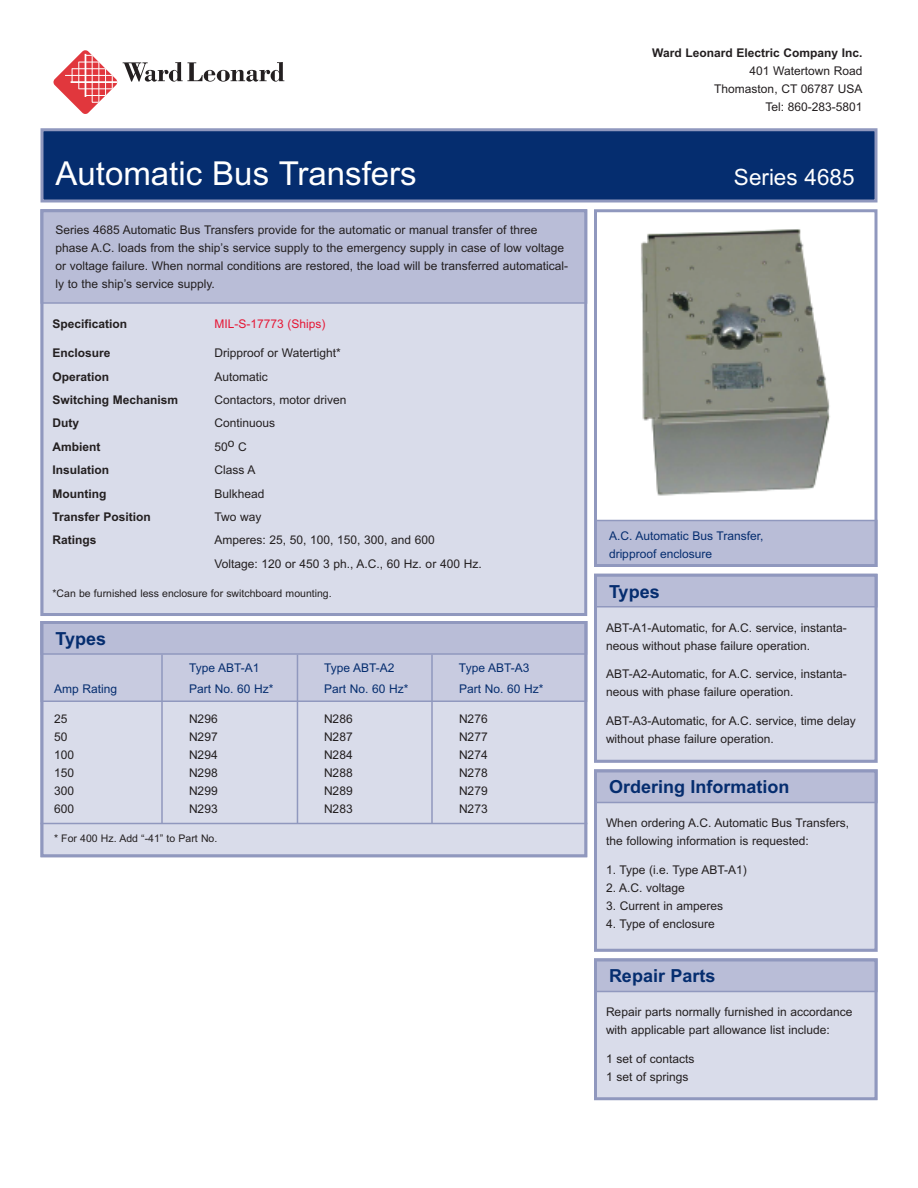
<style>
.page{position:relative;width:918px;height:1188px;background:#fff}
.page>*{position:absolute;margin:0;border:0;box-sizing:border-box;transform-origin:0 0}
.t1{font:33px "Arial MS";color:#fff}
.t2{font:22.5px "Arial MS";color:#fff}
.t3{font:18px "Arial Bold MS";color:#052d6f}
.t4{font:12px/18px "Arial MS";color:#231f20}
.t5{font:12px "Arial Bold MS";color:#231f20}
.t6{font:12px/18px "Arial MS";color:#052d6f}
.t7{font:12px "Arial MS";color:#e51836}
.t8{font:10.5px "Arial MS";color:#231f20}
</style>
<div class="page">
<div style="left:41px;top:622px;width:545px;height:234px;background:#d9dcea"></div>
<div style="left:41px;top:622px;width:545px;height:79px;background:#c8cbe0"></div>
<div style="left:40px;top:621px;width:547px;height:81px;border:2px solid #9098be"></div>
<div style="left:41px;top:622px;width:545px;height:32px;background:#b9bdd7"></div>
<div style="left:40px;top:621px;width:547px;height:34px;border:2px solid #9098be"></div>
<div style="left:40px;top:209px;width:547px;height:407px;background:#d9dcea"></div>
<div style="left:41px;top:210px;width:545px;height:93px;background:#b9bdd7"></div>
<div style="left:40px;top:209px;width:547px;height:95px;border:2px solid #9098be"></div>
<div style="left:594px;top:574px;width:284px;height:189px;background:#d9dcea"></div>
<div style="left:595px;top:574px;width:282px;height:33px;background:#b9bdd7"></div>
<div style="left:594px;top:574px;width:284px;height:34px;border:2px solid #9098be"></div>
<div style="left:594px;top:574px;width:284px;height:189px;border:3px solid #9098be"></div>
<svg style="left:53px;top:50px;width:231px;height:64px"></svg>
<div style="left:42px;top:130px;width:834px;height:71px;background:#052d6f"></div>
<div style="left:40px;top:128px;width:838px;height:74px;border:3px solid #9098be"></div>
<img style="left:641px;top:229px;width:189px;height:267px">
<hr style="left:161px;top:655px;width:2px;height:169px;background:#9098be">
<hr style="left:40px;top:823px;width:547px;height:1px;background:#9098be">
<hr style="left:297px;top:655px;width:1px;height:168px;background:#9098be">
<hr style="left:431px;top:655px;width:2px;height:169px;background:#9098be">
<div style="left:595px;top:520px;width:282px;height:46px;background:#b9bdd7"></div>
<div style="left:594px;top:520px;width:284px;height:47px;border:2px solid #9098be"></div>
<div style="left:594px;top:209px;width:284px;height:358px;border:3px solid #9098be"></div>
<div style="left:594px;top:770px;width:284px;height:182px;background:#d9dcea"></div>
<div style="left:595px;top:770px;width:282px;height:32px;background:#b9bdd7"></div>
<div style="left:594px;top:770px;width:284px;height:33px;border:2px solid #9098be"></div>
<div style="left:594px;top:958px;width:284px;height:142px;background:#d9dcea"></div>
<div style="left:595px;top:959px;width:282px;height:33px;background:#b9bdd7"></div>
<div style="left:594px;top:958px;width:284px;height:34px;border:2px solid #9098be"></div>
<div style="left:594px;top:958px;width:284px;height:142px;border:3px solid #9098be"></div>
<div style="left:594px;top:770px;width:284px;height:182px;border:3px solid #9098be"></div>
<div style="left:40px;top:209px;width:547px;height:407px;border:3px solid #9098be"></div>
<div style="left:40px;top:621px;width:547px;height:236px;border:3px solid #9098be"></div>
<p class="t5" style="left:652px;top:46px;width:212px">Ward Leonard Electric Company Inc.</p>
<p class="t4" style="left:714px;top:62px;width:150px;text-align:right">401 Watertown Road<br>Thomaston, CT 06787 USA<br>Tel: 860-283-5801</p>
<h1 class="t1" style="left:56px;top:154px;width:363px">Automatic Bus Transfers</h1>
<h2 class="t2" style="left:734px;top:164px;width:122px">Series 4685</h2>
<p class="t4" style="left:56px;top:221px;width:514px">Series 4685 Automatic Bus Transfers provide for the automatic or manual transfer of three phase A.C. loads from the ship’s service supply to the emergency supply in case of low voltage or voltage failure. When normal conditions are restored, the load will be transferred automatical&shy;ly to the ship’s service supply.</p>
<p class="t5" style="left:52px;top:317px;width:76px">Specification</p>
<p class="t7" style="left:214px;top:317px;width:113px">MIL-S-17773 (Ships)</p>
<p class="t5" style="left:52px;top:346px;width:60px">Enclosure</p>
<p class="t4" style="left:214px;top:344px;width:128px">Dripproof or Watertight*</p>
<p class="t5" style="left:52px;top:369px;width:58px">Operation</p>
<p class="t4" style="left:214px;top:367px;width:55px">Automatic</p>
<p class="t5" style="left:52px;top:393px;width:127px">Switching Mechanism</p>
<p class="t4" style="left:214px;top:391px;width:134px">Contactors, motor driven</p>
<p class="t5" style="left:52px;top:416px;width:28px">Duty</p>
<p class="t4" style="left:214px;top:414px;width:62px">Continuous</p>
<p class="t5" style="left:52px;top:440px;width:49px">Ambient</p>
<p class="t4" style="left:214px;top:438px;width:34px">50o C</p>
<p class="t5" style="left:52px;top:463px;width:58px">Insulation</p>
<p class="t4" style="left:214px;top:461px;width:43px">Class A</p>
<p class="t5" style="left:52px;top:486px;width:55px">Mounting</p>
<p class="t4" style="left:214px;top:484px;width:52px">Bulkhead</p>
<p class="t5" style="left:52px;top:510px;width:100px">Transfer Position</p>
<p class="t4" style="left:214px;top:508px;width:49px">Two way</p>
<p class="t5" style="left:52px;top:533px;width:46px">Ratings</p>
<p class="t4" style="left:214px;top:529px;width:269px;line-height:23.4px">Amperes: 25, 50, 100, 150, 300, and 600<br>Voltage: 120 or 450 3 ph., A.C., 60 Hz. or 400 Hz.</p>
<p class="t8" style="left:52px;top:587px;width:281px">*Can be furnished less enclosure for switchboard mounting.</p>
<h3 class="t3" style="left:56px;top:628px;width:52px">Types</h3>
<p class="t6" style="left:189px;top:659px;width:72px">Type ABT-A1</p>
<p class="t6" style="left:324px;top:659px;width:72px">Type ABT-A2</p>
<p class="t6" style="left:459px;top:659px;width:72px">Type ABT-A3</p>
<p class="t6" style="left:54px;top:680px;width:65px">Amp Rating</p>
<p class="t6" style="left:189px;top:680px;width:86px">Part No. 60 Hz*</p>
<p class="t6" style="left:324px;top:680px;width:86px">Part No. 60 Hz*</p>
<p class="t6" style="left:459px;top:680px;width:86px">Part No. 60 Hz*</p>
<p class="t4" style="left:54px;top:710px;width:15px">25</p>
<p class="t4" style="left:189px;top:710px;width:30px">N296</p>
<p class="t4" style="left:324px;top:710px;width:30px">N286</p>
<p class="t4" style="left:459px;top:710px;width:30px">N276</p>
<p class="t4" style="left:54px;top:728px;width:15px">50</p>
<p class="t4" style="left:189px;top:728px;width:30px">N297</p>
<p class="t4" style="left:324px;top:728px;width:30px">N287</p>
<p class="t4" style="left:459px;top:728px;width:30px">N277</p>
<p class="t4" style="left:54px;top:746px;width:22px">100</p>
<p class="t4" style="left:189px;top:746px;width:30px">N294</p>
<p class="t4" style="left:324px;top:746px;width:30px">N284</p>
<p class="t4" style="left:459px;top:746px;width:30px">N274</p>
<p class="t4" style="left:54px;top:764px;width:22px">150</p>
<p class="t4" style="left:189px;top:764px;width:30px">N298</p>
<p class="t4" style="left:324px;top:764px;width:30px">N288</p>
<p class="t4" style="left:459px;top:764px;width:30px">N278</p>
<p class="t4" style="left:54px;top:782px;width:22px">300</p>
<p class="t4" style="left:189px;top:782px;width:30px">N299</p>
<p class="t4" style="left:324px;top:782px;width:30px">N289</p>
<p class="t4" style="left:459px;top:782px;width:30px">N279</p>
<p class="t4" style="left:54px;top:800px;width:22px">600</p>
<p class="t4" style="left:189px;top:800px;width:30px">N293</p>
<p class="t4" style="left:324px;top:800px;width:30px">N283</p>
<p class="t4" style="left:459px;top:800px;width:30px">N273</p>
<p class="t8" style="left:54px;top:832px;width:165px">* For 400 Hz. Add “-41” to Part No.</p>
<p class="t6" style="left:609px;top:527px;width:156px">A.C. Automatic Bus Transfer, dripproof enclosure</p>
<h3 class="t3" style="left:609px;top:581px;width:52px">Types</h3>
<p class="t4" style="left:606px;top:619px;width:242px">ABT-A1-Automatic, for A.C. service, instanta&shy;neous without phase failure operation.</p>
<p class="t4" style="left:606px;top:665px;width:242px">ABT-A2-Automatic, for A.C. service, instanta&shy;neous with phase failure operation.</p>
<p class="t4" style="left:606px;top:712px;width:251px">ABT-A3-Automatic, for A.C. service, time delay without phase failure operation.</p>
<h3 class="t3" style="left:609px;top:777px;width:182px">Ordering Information</h3>
<p class="t4" style="left:606px;top:814px;width:245px">When ordering A.C. Automatic Bus Transfers, the following information is requested:</p>
<p class="t4" style="left:606px;top:861px;width:142px">1. Type (i.e. Type ABT-A1)</p>
<p class="t4" style="left:606px;top:879px;width:80px">2. A.C. voltage</p>
<p class="t4" style="left:606px;top:897px;width:119px">3. Current in amperes</p>
<p class="t4" style="left:606px;top:915px;width:110px">4. Type of enclosure</p>
<h3 class="t3" style="left:609px;top:966px;width:108px">Repair Parts</h3>
<p class="t4" style="left:606px;top:1003px;width:248px">Repair parts normally furnished in accordance with applicable part allowance list include:</p>
<p class="t4" style="left:606px;top:1050px;width:90px">1 set of contacts<br>1 set of springs</p>
</div>
